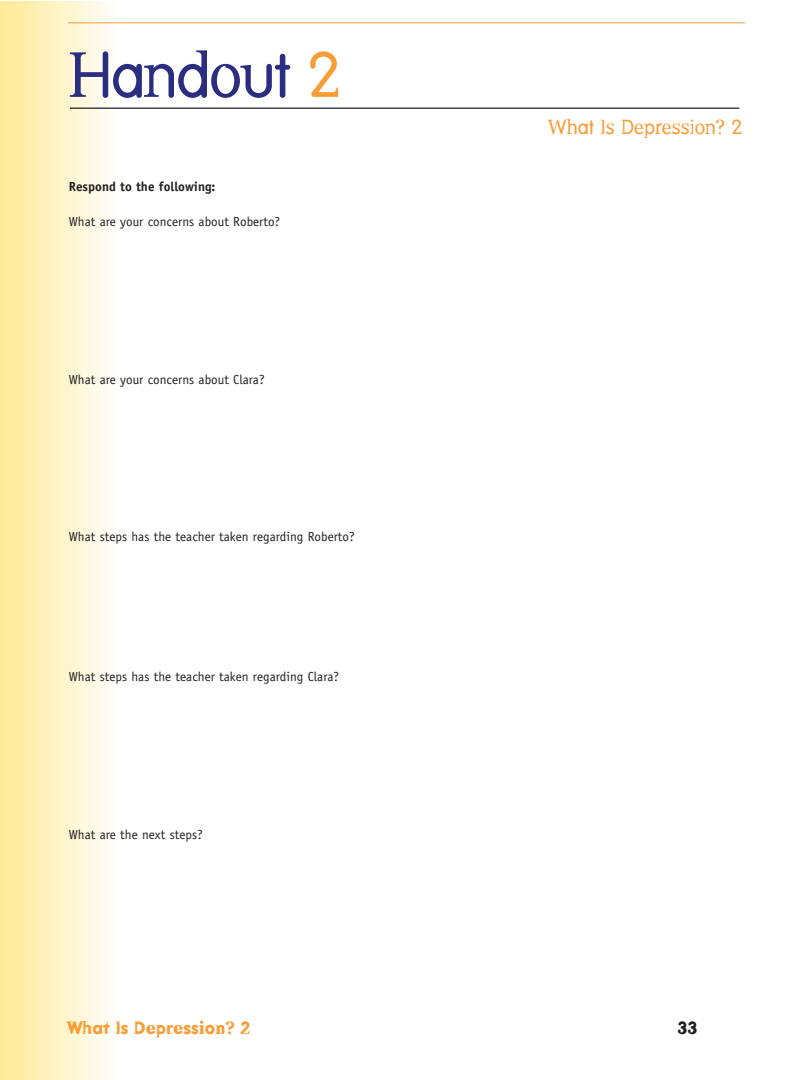
<style>
.page{position:relative;width:810px;height:1080px;background:#fff}
.page>*{position:absolute;margin:0;border:0;box-sizing:border-box;transform-origin:0 0}
.t1{font:62.5px "Dead History Roman";letter-spacing:-.025em;color:#2a2d80}
.t2{font:20px "Dead History Roman";color:#f89d38}
.t3{font:700 17.5px "Dead History";color:#f89d38}
.t4{font:700 17.5px "Dead History";color:#231f20}
.t5{font:13.12px "Officina Sans";color:#231f20}
.t6{font:700 13.12px "Officina Sans";color:#231f20}
.s1{color:#f89d38}
</style>
<div class="page">
<div style="left:1px;top:1px;width:117px;height:1079px;background:linear-gradient(to right,#ffea95,#fefefc)"></div>
<hr style="left:70px;top:108px;width:669px;height:1px;background:#231f20">
<hr style="left:68px;top:23px;width:677px;height:1px;background:#f89d38">
<h2 class="t1" style="left:69px;top:30px;width:274px">Handout <span class="s1">2</span></h2>
<p class="t6" style="left:69px;top:179px;width:148px">Respond to the following:</p>
<p class="t5" style="left:69px;top:214px;width:213px">What are your concerns about Roberto?</p>
<p class="t5" style="left:69px;top:372px;width:197px">What are your concerns about Clara?</p>
<p class="t5" style="left:69px;top:529px;width:287px">What steps has the teacher taken regarding Roberto?</p>
<p class="t5" style="left:69px;top:669px;width:272px">What steps has the teacher taken regarding Clara?</p>
<p class="t5" style="left:69px;top:827px;width:136px">What are the next steps?</p>
<h3 class="t2" style="left:548px;top:112px;width:196px">What Is Depression? 2</h3>
<h3 class="t3" style="left:67px;top:1015px;width:185px">What Is Depression? 2</h3>
<h3 class="t4" style="left:678px;top:1015px;width:22px">33</h3>
</div>
